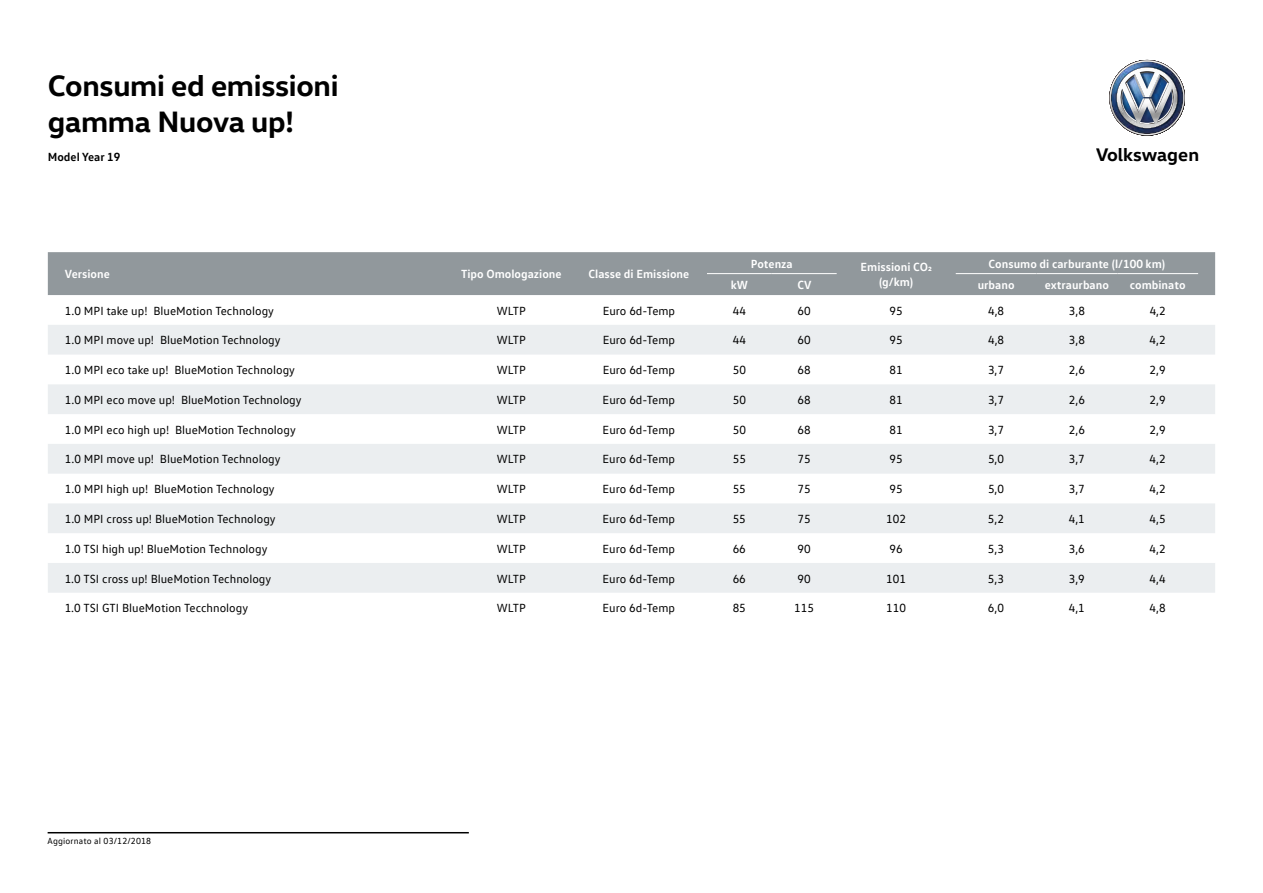
<style>
.page{position:relative;width:1263px;height:893px;background:#fff}
.page>*{position:absolute;margin:0;border:0;box-sizing:border-box;transform-origin:0 0}
.t1{font:700 30px/36px "VW Head";letter-spacing:-.01em;color:#000}
.t2{font:700 18.6px "VW Head";letter-spacing:-.005em;color:#000}
.t3{font:12px "VW Text";color:#000}
.t4{font:700 12px/14.4px "VW Text";color:#fff;text-align:center}
.t5{font:700 12px "VW Text";color:#000}
.t6{font:9px "VW Text";letter-spacing:.015em;color:#000}
</style>
<div class="page">
<hr style="left:48px;top:832px;width:421px;height:1px;background:#000">
<div style="left:48px;top:252px;width:1167px;height:43px;background:#91989c"></div>
<svg style="left:48px;top:325px;width:1167px;height:268px;fill:#ebeef0"></svg>
<hr style="left:707px;top:273px;width:65px;height:1px;background:#fff">
<hr style="left:772px;top:273px;width:65px;height:1px;background:#fff">
<hr style="left:956px;top:273px;width:80px;height:1px;background:#fff">
<hr style="left:1036px;top:273px;width:81px;height:1px;background:#fff">
<hr style="left:1117px;top:273px;width:81px;height:1px;background:#fff">
<img style="left:1109px;top:60px;width:76px;height:75px">
<h1 class="t1" style="left:48px;top:66px;width:292px">Consumi ed emissioni gamma Nuova up!</h1>
<p class="t5" style="left:48px;top:149px;width:74px">Model Year 19</p>
<p class="t4" style="left:65px;top:266px;width:46px">Versione</p>
<p class="t4" style="left:461px;top:266px;width:102px">Tipo Omologazione</p>
<p class="t4" style="left:588px;top:266px;width:102px">Classe di Emissione</p>
<h2 class="t2" style="left:1096px;top:142px;width:105px">Volkswagen</h2>
<p class="t4" style="left:751px;top:256px;width:43px">Potenza</p>
<p class="t4" style="left:860px;top:259px;width:73px">Emissioni CO2 (g/km)</p>
<p class="t4" style="left:989px;top:256px;width:178px">Consumo di carburante (l/100 km)</p>
<p class="t4" style="left:731px;top:277px;width:19px">kW</p>
<p class="t4" style="left:797px;top:277px;width:16px">CV</p>
<p class="t4" style="left:978px;top:277px;width:38px">urbano</p>
<p class="t4" style="left:1045px;top:277px;width:66px">extraurbano</p>
<p class="t4" style="left:1130px;top:277px;width:57px">combinato</p>
<p class="t3" style="left:65px;top:303px;width:211px">1.0 MPI take up! BlueMotion Technology</p>
<p class="t3" style="left:497px;top:303px;width:31px">WLTP</p>
<p class="t3" style="left:603px;top:303px;width:74px">Euro 6d-Temp</p>
<p class="t3" style="left:733px;top:303px;width:15px">44</p>
<p class="t3" style="left:798px;top:303px;width:15px">60</p>
<p class="t3" style="left:889px;top:303px;width:15px">95</p>
<p class="t3" style="left:988px;top:303px;width:18px">4,8</p>
<p class="t3" style="left:1069px;top:303px;width:18px">3,8</p>
<p class="t3" style="left:1150px;top:303px;width:18px">4,2</p>
<p class="t3" style="left:65px;top:333px;width:217px">1.0 MPI move up! BlueMotion Technology</p>
<p class="t3" style="left:497px;top:333px;width:31px">WLTP</p>
<p class="t3" style="left:603px;top:333px;width:74px">Euro 6d-Temp</p>
<p class="t3" style="left:733px;top:333px;width:15px">44</p>
<p class="t3" style="left:798px;top:333px;width:15px">60</p>
<p class="t3" style="left:889px;top:333px;width:15px">95</p>
<p class="t3" style="left:988px;top:333px;width:18px">4,8</p>
<p class="t3" style="left:1069px;top:333px;width:18px">3,8</p>
<p class="t3" style="left:1150px;top:333px;width:18px">4,2</p>
<p class="t3" style="left:65px;top:363px;width:232px">1.0 MPI eco take up! BlueMotion Technology</p>
<p class="t3" style="left:497px;top:363px;width:31px">WLTP</p>
<p class="t3" style="left:603px;top:363px;width:74px">Euro 6d-Temp</p>
<p class="t3" style="left:733px;top:363px;width:15px">50</p>
<p class="t3" style="left:798px;top:363px;width:15px">68</p>
<p class="t3" style="left:889px;top:363px;width:15px">81</p>
<p class="t3" style="left:988px;top:363px;width:18px">3,7</p>
<p class="t3" style="left:1069px;top:363px;width:18px">2,6</p>
<p class="t3" style="left:1149px;top:363px;width:18px">2,9</p>
<p class="t3" style="left:65px;top:392px;width:238px">1.0 MPI eco move up! BlueMotion Technology</p>
<p class="t3" style="left:497px;top:392px;width:31px">WLTP</p>
<p class="t3" style="left:603px;top:392px;width:74px">Euro 6d-Temp</p>
<p class="t3" style="left:733px;top:392px;width:15px">50</p>
<p class="t3" style="left:798px;top:392px;width:15px">68</p>
<p class="t3" style="left:889px;top:392px;width:15px">81</p>
<p class="t3" style="left:988px;top:392px;width:18px">3,7</p>
<p class="t3" style="left:1069px;top:392px;width:18px">2,6</p>
<p class="t3" style="left:1149px;top:392px;width:18px">2,9</p>
<p class="t3" style="left:65px;top:422px;width:232px">1.0 MPI eco high up! BlueMotion Technology</p>
<p class="t3" style="left:497px;top:422px;width:31px">WLTP</p>
<p class="t3" style="left:603px;top:422px;width:74px">Euro 6d-Temp</p>
<p class="t3" style="left:733px;top:422px;width:15px">50</p>
<p class="t3" style="left:797px;top:422px;width:15px">68</p>
<p class="t3" style="left:889px;top:422px;width:15px">81</p>
<p class="t3" style="left:988px;top:422px;width:18px">3,7</p>
<p class="t3" style="left:1069px;top:422px;width:18px">2,6</p>
<p class="t3" style="left:1149px;top:422px;width:18px">2,9</p>
<p class="t3" style="left:65px;top:452px;width:217px">1.0 MPI move up! BlueMotion Technology</p>
<p class="t3" style="left:497px;top:452px;width:31px">WLTP</p>
<p class="t3" style="left:603px;top:452px;width:74px">Euro 6d-Temp</p>
<p class="t3" style="left:733px;top:452px;width:15px">55</p>
<p class="t3" style="left:797px;top:452px;width:15px">75</p>
<p class="t3" style="left:889px;top:452px;width:15px">95</p>
<p class="t3" style="left:988px;top:452px;width:18px">5,0</p>
<p class="t3" style="left:1069px;top:452px;width:18px">3,7</p>
<p class="t3" style="left:1149px;top:452px;width:18px">4,2</p>
<p class="t3" style="left:65px;top:482px;width:211px">1.0 MPI high up! BlueMotion Technology</p>
<p class="t3" style="left:497px;top:482px;width:31px">WLTP</p>
<p class="t3" style="left:603px;top:482px;width:74px">Euro 6d-Temp</p>
<p class="t3" style="left:733px;top:482px;width:15px">55</p>
<p class="t3" style="left:797px;top:482px;width:15px">75</p>
<p class="t3" style="left:889px;top:482px;width:15px">95</p>
<p class="t3" style="left:988px;top:482px;width:18px">5,0</p>
<p class="t3" style="left:1069px;top:482px;width:18px">3,7</p>
<p class="t3" style="left:1149px;top:482px;width:18px">4,2</p>
<p class="t3" style="left:65px;top:511px;width:212px">1.0 MPI cross up! BlueMotion Technology</p>
<p class="t3" style="left:497px;top:511px;width:31px">WLTP</p>
<p class="t3" style="left:603px;top:511px;width:74px">Euro 6d-Temp</p>
<p class="t3" style="left:733px;top:511px;width:15px">55</p>
<p class="t3" style="left:797px;top:511px;width:15px">75</p>
<p class="t3" style="left:886px;top:511px;width:21px">102</p>
<p class="t3" style="left:988px;top:511px;width:18px">5,2</p>
<p class="t3" style="left:1069px;top:511px;width:18px">4,1</p>
<p class="t3" style="left:1149px;top:511px;width:18px">4,5</p>
<p class="t3" style="left:65px;top:541px;width:204px">1.0 TSI high up! BlueMotion Technology</p>
<p class="t3" style="left:497px;top:541px;width:31px">WLTP</p>
<p class="t3" style="left:603px;top:541px;width:74px">Euro 6d-Temp</p>
<p class="t3" style="left:733px;top:541px;width:15px">66</p>
<p class="t3" style="left:797px;top:541px;width:15px">90</p>
<p class="t3" style="left:889px;top:541px;width:15px">96</p>
<p class="t3" style="left:988px;top:541px;width:18px">5,3</p>
<p class="t3" style="left:1069px;top:541px;width:18px">3,6</p>
<p class="t3" style="left:1149px;top:541px;width:18px">4,2</p>
<p class="t3" style="left:65px;top:571px;width:208px">1.0 TSI cross up! BlueMotion Technology</p>
<p class="t3" style="left:497px;top:571px;width:31px">WLTP</p>
<p class="t3" style="left:603px;top:571px;width:74px">Euro 6d-Temp</p>
<p class="t3" style="left:733px;top:571px;width:15px">66</p>
<p class="t3" style="left:797px;top:571px;width:15px">90</p>
<p class="t3" style="left:886px;top:571px;width:21px">101</p>
<p class="t3" style="left:988px;top:571px;width:18px">5,3</p>
<p class="t3" style="left:1069px;top:571px;width:18px">3,9</p>
<p class="t3" style="left:1149px;top:571px;width:18px">4,4</p>
<p class="t3" style="left:65px;top:601px;width:185px">1.0 TSI GTI BlueMotion Tecchnology</p>
<p class="t3" style="left:497px;top:601px;width:31px">WLTP</p>
<p class="t3" style="left:602px;top:601px;width:74px">Euro 6d-Temp</p>
<p class="t3" style="left:733px;top:601px;width:15px">85</p>
<p class="t3" style="left:794px;top:601px;width:21px">115</p>
<p class="t3" style="left:886px;top:601px;width:21px">110</p>
<p class="t3" style="left:988px;top:601px;width:18px">6,0</p>
<p class="t3" style="left:1069px;top:601px;width:18px">4,1</p>
<p class="t3" style="left:1149px;top:601px;width:18px">4,8</p>
<p class="t6" style="left:48px;top:835px;width:105px">Aggiornato al 03/12/2018</p>
</div>
